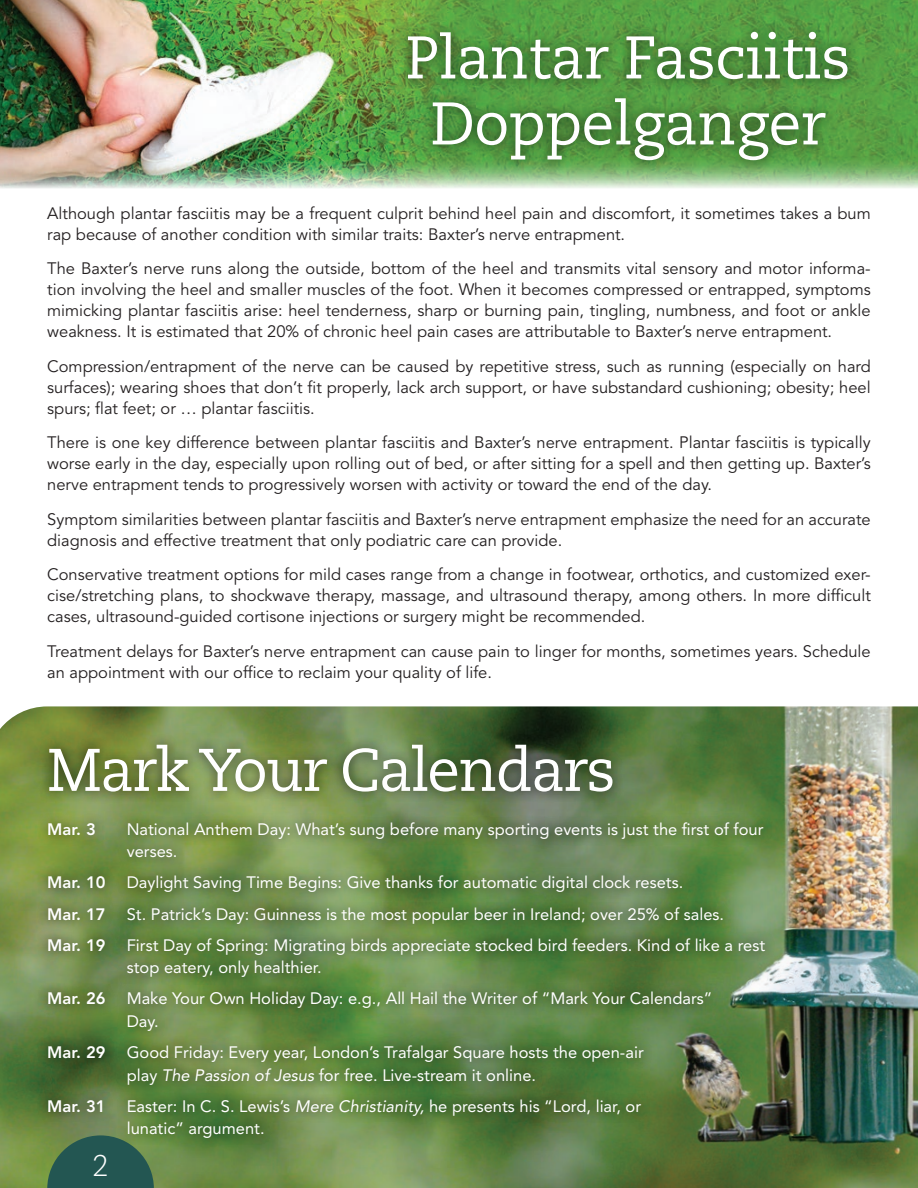
<style>
.page{position:relative;width:918px;height:1188px;background:#fff}
.page>*{position:absolute;margin:0;border:0;box-sizing:border-box;transform-origin:0 0}
.t1{font:60px/66px "Caecilia LT Std";letter-spacing:-.01em;color:#fff;text-align:center}
.t2{font:60px "Caecilia LT Std";letter-spacing:-.03em;color:#fff}
.t3{font:300 30px "Caecilia LT Std";color:#fff}
.t4{font:16.5px/21px "Avenir LT Std";color:#231f20;text-align:justify}
.t5{font:16.5px/22.5px "Avenir LT Std";color:#fff}
.t6{font:800 16.5px "Avenir LT Std";color:#fff}
.s1{font-style:italic}
</style>
<div class="page">
<img style="left:0;top:706px;width:918px;height:482px">
<img style="left:0;top:0;width:918px;height:155px">
<img style="left:0;top:155px;width:918px;height:33px">
<svg style="left:47px;top:1149px;width:107px;height:39px"></svg>
<div style="left:38px;top:733px;width:586px;height:70px;background:#231f20;opacity:.77"></div>
<div style="left:396px;top:21px;width:463px;height:151px;background:#231f20;opacity:.77"></div>
<div style="left:36px;top:811px;width:740px;height:338px;background:#231f20;opacity:.77"></div>
<h1 class="t1" style="left:405px;top:26px;width:447px">Plantar Fasciitis<br>Doppelganger</h1>
<p class="t4" style="left:47px;top:203px;width:825px">Although plantar fasciitis may be a frequent culprit behind heel pain and discomfort, it sometimes takes a bum rap because of another condition with similar traits: Baxter’s nerve entrapment.</p>
<p class="t4" style="left:47px;top:258px;width:825px">The Baxter’s nerve runs along the outside, bottom of the heel and transmits vital sensory and motor informa&shy;tion involving the heel and smaller muscles of the foot. When it becomes compressed or entrapped, symptoms mimicking plantar fasciitis arise: heel tenderness, sharp or burning pain, tingling, numbness, and foot or ankle weakness. It is estimated that 20% of chronic heel pain cases are attributable to Baxter’s nerve entrapment.</p>
<p class="t4" style="left:47px;top:356px;width:825px">Compression/entrapment of the nerve can be caused by repetitive stress, such as running (especially on hard surfaces); wearing shoes that don’t fit properly, lack arch support, or have substandard cushioning; obesity; heel spurs; flat feet; or … plantar fasciitis.</p>
<p class="t4" style="left:47px;top:432px;width:825px">There is one key difference between plantar fasciitis and Baxter’s nerve entrapment. Plantar fasciitis is typically worse early in the day, especially upon rolling out of bed, or after sitting for a spell and then getting up. Baxter’s nerve entrapment tends to progressively worsen with activity or toward the end of the day.</p>
<p class="t4" style="left:47px;top:509px;width:825px">Symptom similarities between plantar fasciitis and Baxter’s nerve entrapment emphasize the need for an accurate diagnosis and effective treatment that only podiatric care can provide.</p>
<p class="t4" style="left:47px;top:564px;width:825px">Conservative treatment options for mild cases range from a change in footwear, orthotics, and customized exer&shy;cise/stretching plans, to shockwave therapy, massage, and ultrasound therapy, among others. In more difficult cases, ultrasound-guided cortisone injections or surgery might be recommended.</p>
<p class="t4" style="left:47px;top:641px;width:825px">Treatment delays for Baxter’s nerve entrapment can cause pain to linger for months, sometimes years. Schedule an appointment with our office to reclaim your quality of life.</p>
<h1 class="t2" style="left:47px;top:735px;width:570px">Mark Your Calendars</h1>
<p class="t6" style="left:47px;top:819px;width:50px">Mar. 3</p>
<p class="t5" style="left:127px;top:818px;width:638px">National Anthem Day: What’s sung before many sporting events is just the first of four verses.</p>
<p class="t6" style="left:47px;top:873px;width:60px">Mar. 10</p>
<p class="t5" style="left:127px;top:872px;width:558px">Daylight Saving Time Begins: Give thanks for automatic digital clock resets.</p>
<p class="t6" style="left:47px;top:904px;width:60px">Mar. 17</p>
<p class="t5" style="left:127px;top:903px;width:599px">St. Patrick’s Day: Guinness is the most popular beer in Ireland; over 25% of sales.</p>
<p class="t6" style="left:47px;top:935px;width:60px">Mar. 19</p>
<p class="t5" style="left:127px;top:934px;width:640px">First Day of Spring: Migrating birds appreciate stocked bird feeders. Kind of like a rest stop eatery, only healthier.</p>
<p class="t6" style="left:47px;top:989px;width:60px">Mar. 26</p>
<p class="t5" style="left:127px;top:988px;width:587px">Make Your Own Holiday Day: e.g., All Hail the Writer of “Mark Your Calendars”<br>Day.</p>
<p class="t6" style="left:47px;top:1043px;width:60px">Mar. 29</p>
<p class="t5" style="left:127px;top:1041px;width:519px">Good Friday: Every year, London’s Trafalgar Square hosts the open-air play <span class="s1">The Passion of Jesus</span> for free. Live-stream it online.</p>
<p class="t6" style="left:47px;top:1096px;width:60px">Mar. 31</p>
<p class="t5" style="left:127px;top:1095px;width:516px">Easter: In C. S. Lewis’s <span class="s1">Mere Christianity,</span> he presents his “Lord, liar, or lunatic” argument.</p>
<h2 class="t3" style="left:92px;top:1149px;width:18px">2</h2>
</div>
